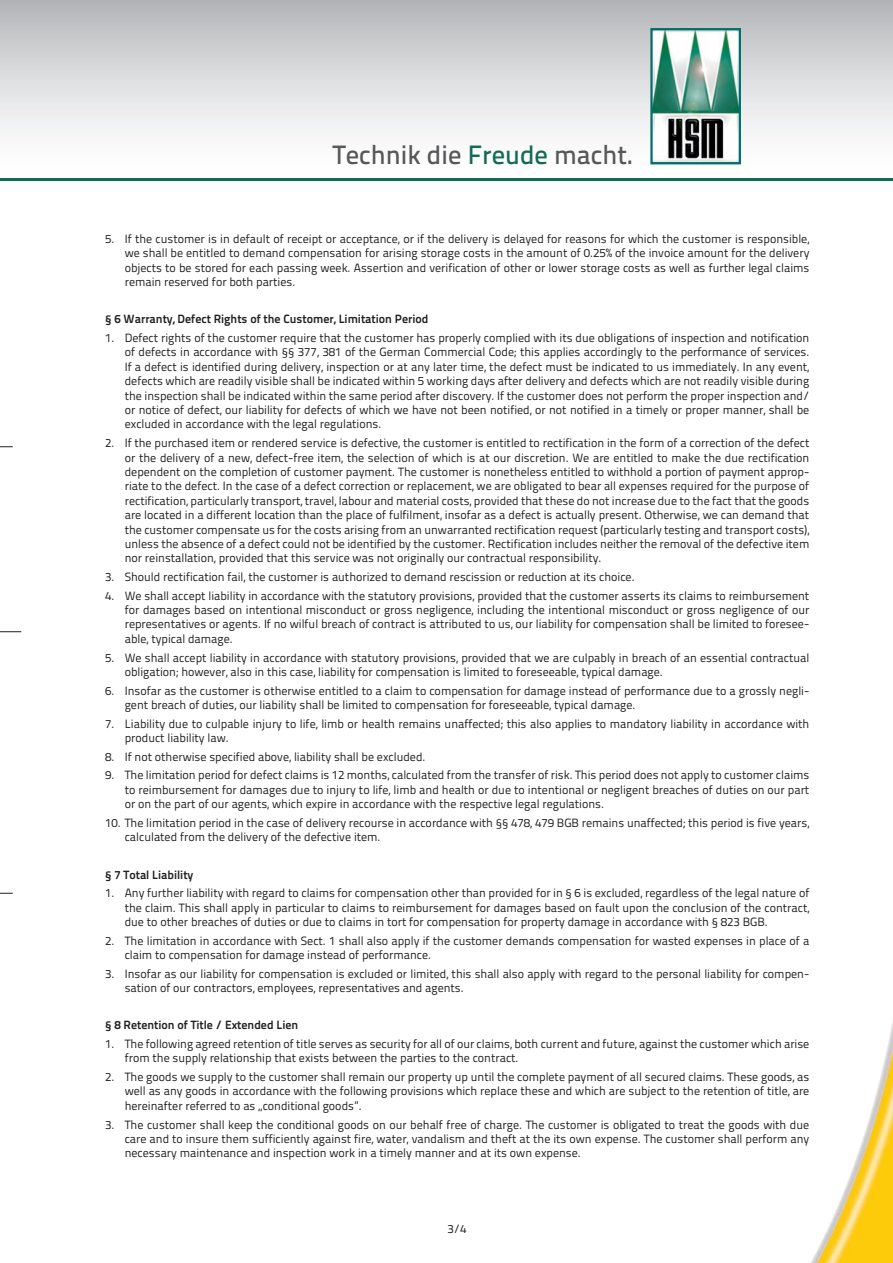
<style>
.page{position:relative;width:893px;height:1263px;background:#fff}
.page>*{position:absolute;margin:0;border:0;box-sizing:border-box;transform-origin:0 0}
.t1{font:500 26.55px "Titillium Text 22 L";color:#57585a}
.t2{font:12px/14.4px "Titillium Text 22 L";color:#231f20;text-align:justify}
.Bold{font:700 12px "Titillium Text 22 L";color:#231f20}
.s1{color:#146b53}
</style>
<div class="page">
<div style="left:0;top:0;width:893px;height:180px;background:linear-gradient(to bottom,#b8b9bc,#fff)"></div>
<img style="left:653px;top:31px;width:85px;height:130px">
<div style="left:650px;top:28px;width:91px;height:136px;border:2px solid #006f6d"></div>
<hr style="left:0;top:178px;width:893px;height:2px;background:#146b53">
<img style="left:857px;top:1021px;width:36px;height:136px">
<svg style="left:0;top:446px;width:13px;height:1px"></svg>
<svg style="left:0;top:893px;width:13px;height:1px"></svg>
<svg style="left:0;top:631px;width:21px;height:1px"></svg>
<h1 class="t1" style="left:333px;top:135px;width:302px">Technik die <span class="s1">Freude</span> macht.</h1>
<p class="t2" style="left:125px;top:231px;width:686px;text-indent:-20px">5. If the customer is in default of receipt or acceptance, or if the delivery is delayed for reasons for which the customer is responsible, we shall be entitled to demand compensation for arising storage costs in the amount of 0.25% of the invoice amount for the delivery objects to be stored for each passing week. Assertion and verification of other or lower storage costs as well as further legal claims remain reserved for both parties.</p>
<p class="Bold" style="left:105px;top:310px;width:325px">§ 6 Warranty, Defect Rights of the Customer, Limitation Period</p>
<p class="t2" style="left:125px;top:330px;width:686px;text-indent:-20px">1. Defect rights of the customer require that the customer has properly complied with its due obligations of inspection and notification of defects in accordance with §§ 377, 381 of the German Commercial Code; this applies accordingly to the performance of services.<br>If a defect is identified during delivery, inspection or at any later time, the defect must be indicated to us immediately. In any event, defects which are readily visible shall be indicated within 5 working days after delivery and defects which are not readily visible during the inspection shall be indicated within the same period after discovery. If the customer does not perform the proper inspection and/ or notice of defect, our liability for defects of which we have not been notified, or not notified in a timely or proper manner, shall be excluded in accordance with the legal regulations.</p>
<p class="t2" style="left:125px;top:435px;width:686px;text-indent:-20px">2. If the purchased item or rendered service is defective, the customer is entitled to rectification in the form of a correction of the defect or the delivery of a new, defect-free item, the selection of which is at our discretion. We are entitled to make the due rectification dependent on the completion of customer payment. The customer is nonetheless entitled to withhold a portion of payment approp&shy;riate to the defect. In the case of a defect correction or replacement, we are obligated to bear all expenses required for the purpose of rectification, particularly transport, travel, labour and material costs, provided that these do not increase due to the fact that the goods are located in a different location than the place of fulfilment, insofar as a defect is actually present. Otherwise, we can demand that the customer compensate us for the costs arising from an unwarranted rectification request (particularly testing and transport costs), unless the absence of a defect could not be identified by the customer. Rectification includes neither the removal of the defective item nor reinstallation, provided that this service was not originally our contractual responsibility.</p>
<p class="t2" style="left:105px;top:569px;width:531px">3. Should rectification fail, the customer is authorized to demand rescission or reduction at its choice.</p>
<p class="t2" style="left:125px;top:588px;width:686px;text-indent:-20px">4. We shall accept liability in accordance with the statutory provisions, provided that the customer asserts its claims to reimbursement for damages based on intentional misconduct or gross negligence, including the intentional misconduct or gross negligence of our representatives or agents. If no wilful breach of contract is attributed to us, our liability for compensation shall be limited to foresee&shy;able, typical damage.</p>
<p class="t2" style="left:125px;top:649px;width:686px;text-indent:-20px">5. We shall accept liability in accordance with statutory provisions, provided that we are culpably in breach of an essential contractual obligation; however, also in this case, liability for compensation is limited to foreseeable, typical damage.</p>
<p class="t2" style="left:125px;top:682px;width:686px;text-indent:-20px">6. Insofar as the customer is otherwise entitled to a claim to compensation for damage instead of performance due to a grossly negli&shy;gent breach of duties, our liability shall be limited to compensation for foreseeable, typical damage.</p>
<p class="t2" style="left:125px;top:715px;width:686px;text-indent:-20px">7. Liability due to culpable injury to life, limb or health remains unaffected; this also applies to mandatory liability in accordance with product liability law.</p>
<p class="t2" style="left:105px;top:749px;width:322px">8. If not otherwise specified above, liability shall be excluded.</p>
<p class="t2" style="left:125px;top:767px;width:686px;text-indent:-20px">9. The limitation period for defect claims is 12 months, calculated from the transfer of risk. This period does not apply to customer claims to reimbursement for damages due to injury to life, limb and health or due to intentional or negligent breaches of duties on our part or on the part of our agents, which expire in accordance with the respective legal regulations.</p>
<p class="t2" style="left:125px;top:815px;width:686px;text-indent:-20px">10. The limitation period in the case of delivery recourse in accordance with §§ 478, 479 BGB remains unaffected; this period is five years, calculated from the delivery of the defective item.</p>
<p class="Bold" style="left:105px;top:865px;width:90px">§ 7 Total Liability</p>
<p class="t2" style="left:125px;top:885px;width:686px;text-indent:-20px">1. Any further liability with regard to claims for compensation other than provided for in § 6 is excluded, regardless of the legal nature of the claim. This shall apply in particular to claims to reimbursement for damages based on fault upon the conclusion of the contract, due to other breaches of duties or due to claims in tort for compensation for property damage in accordance with § 823 BGB.</p>
<p class="t2" style="left:125px;top:932px;width:686px;text-indent:-20px">2. The limitation in accordance with Sect. 1 shall also apply if the customer demands compensation for wasted expenses in place of a claim to compensation for damage instead of performance.</p>
<p class="t2" style="left:125px;top:966px;width:685px;text-indent:-20px">3. Insofar as our liability for compensation is excluded or limited, this shall also apply with regard to the personal liability for compen&shy;sation of our contractors, employees, representatives and agents.</p>
<p class="Bold" style="left:105px;top:1016px;width:195px">§ 8 Retention of Title / Extended Lien</p>
<p class="t2" style="left:125px;top:1036px;width:686px;text-indent:-20px">1. The following agreed retention of title serves as security for all of our claims, both current and future, against the customer which arise from the supply relationship that exists between the parties to the contract.</p>
<p class="t2" style="left:125px;top:1069px;width:686px;text-indent:-20px">2. The goods we supply to the customer shall remain our property up until the complete payment of all secured claims. These goods, as well as any goods in accordance with the following provisions which replace these and which are subject to the retention of title, are hereinafter referred to as „conditional goods”.</p>
<p class="t2" style="left:125px;top:1116px;width:686px;text-indent:-20px">3. The customer shall keep the conditional goods on our behalf free of charge. The customer is obligated to treat the goods with due care and to insure them sufficiently against fire, water, vandalism and theft at the its own expense. The customer shall perform any necessary maintenance and inspection work in a timely manner and at its own expense.</p>
<p class="t2" style="left:447px;top:1221px;width:21px">3/4</p>
</div>
